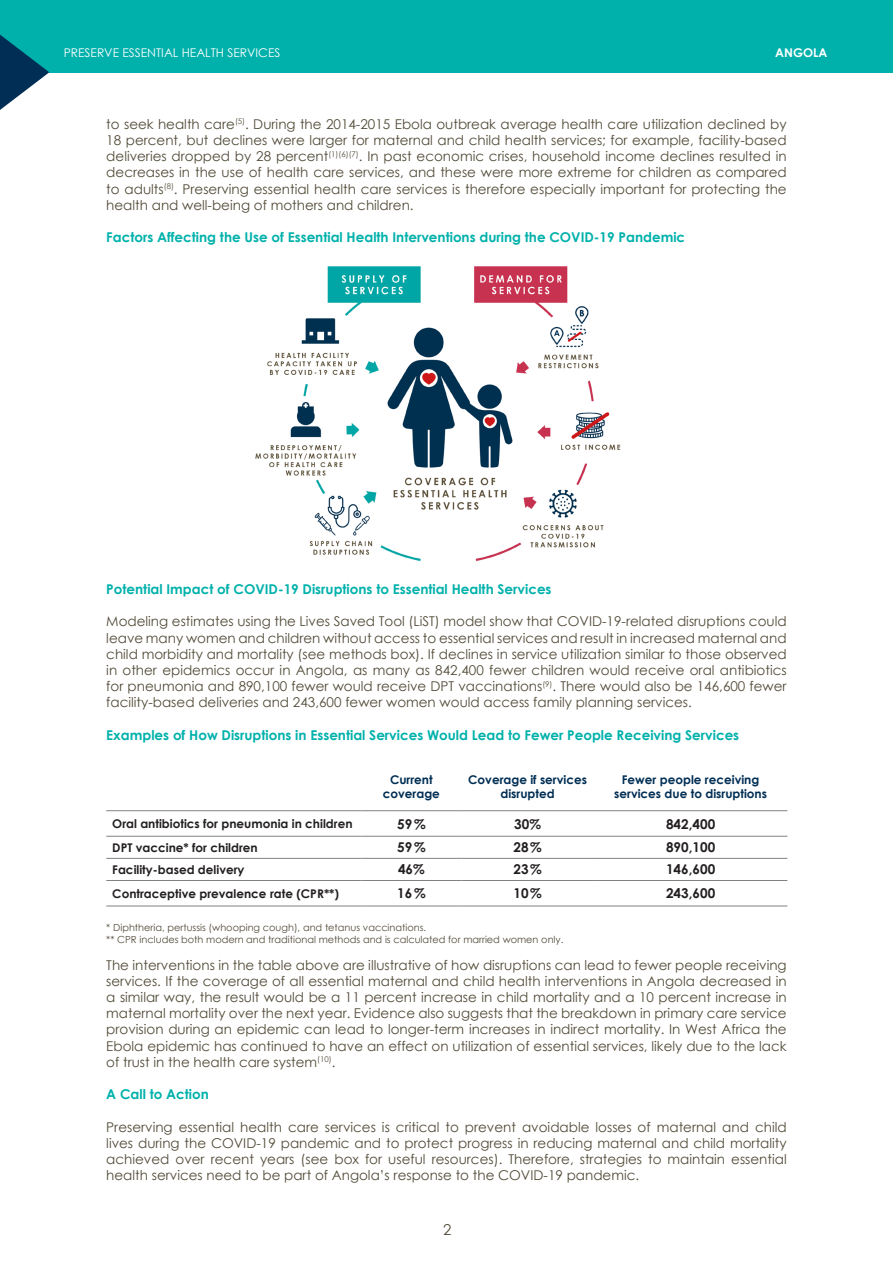
<style>
.page{position:relative;width:893px;height:1263px;background:#fff}
.page>*{position:absolute;margin:0;border:0;box-sizing:border-box;transform-origin:0 0}
.t1{font:15px "Century Gothic";color:#524b38}
.t2{font:13.5px/16.2px "Century Gothic";color:#524b38;text-align:justify}
.t3{font:700 13.5px "Century Gothic";color:#00b1ab}
.t4{font:700 13.5px "Century Gothic";color:#231f20}
.t5{font:700 12px "Century Gothic";color:#231f20}
.t6{font:700 12px/14.4px "Century Gothic";color:#002e54;text-align:center}
.t7{font:12px "Century Gothic";color:#fff}
.t8{font:700 12px "Century Gothic";color:#fff}
.t9{font:9.75px "Century Gothic";color:#524b38}
</style>
<div class="page">
<div style="left:0;top:0;width:893px;height:72px;background:#00b1ab"></div>
<svg style="left:0;top:35px;width:49px;height:75px"></svg>
<img style="left:255px;top:266px;width:366px;height:296px">
<hr style="left:106px;top:810px;width:255px;height:1px;background:#808285">
<hr style="left:361px;top:810px;width:100px;height:1px;background:#808285">
<hr style="left:461px;top:810px;width:133px;height:1px;background:#808285">
<hr style="left:594px;top:810px;width:193px;height:1px;background:#808285">
<hr style="left:106px;top:836px;width:255px;height:1px;background:#808285">
<hr style="left:361px;top:836px;width:100px;height:1px;background:#808285">
<hr style="left:461px;top:836px;width:133px;height:1px;background:#808285">
<hr style="left:594px;top:836px;width:193px;height:1px;background:#808285">
<hr style="left:106px;top:858px;width:255px;height:1px;background:#808285">
<hr style="left:361px;top:858px;width:100px;height:1px;background:#808285">
<hr style="left:461px;top:858px;width:133px;height:1px;background:#808285">
<hr style="left:594px;top:858px;width:193px;height:1px;background:#808285">
<hr style="left:106px;top:880px;width:255px;height:1px;background:#808285">
<hr style="left:361px;top:880px;width:100px;height:1px;background:#808285">
<hr style="left:461px;top:880px;width:133px;height:1px;background:#808285">
<hr style="left:594px;top:880px;width:193px;height:1px;background:#808285">
<hr style="left:106px;top:906px;width:255px;height:1px;background:#808285">
<hr style="left:361px;top:906px;width:100px;height:1px;background:#808285">
<hr style="left:461px;top:906px;width:133px;height:1px;background:#808285">
<hr style="left:594px;top:906px;width:193px;height:1px;background:#808285">
<p class="t7" style="left:64px;top:45px;width:218px">PRESERVE ESSENTIAL HEALTH SERVICES</p>
<p class="t8" style="left:775px;top:44px;width:54px">ANGOLA</p>
<p class="t2" style="left:106px;top:116px;width:682px">to seek health care<sup>(5)</sup>. During the 2014-2015 Ebola outbreak average health care utilization declined by 18 percent, but declines were larger for maternal and child health services; for example, facility-based deliveries dropped by 28 percent<sup>(1)(6)(7)</sup>. In past economic crises, household income declines resulted in decreases in the use of health care services, and these were more extreme for children as compared to adults<sup>(8)</sup>. Preserving essential health care services is therefore especially important for protecting the health and well-being of mothers and children.</p>
<p class="t3" style="left:106px;top:227px;width:580px">Factors Affecting the Use of Essential Health Interventions during the COVID-19 Pandemic</p>
<p class="t3" style="left:106px;top:579px;width:447px">Potential Impact of COVID-19 Disruptions to Essential Health Services</p>
<p class="t2" style="left:106px;top:613px;width:682px">Modeling estimates using the Lives Saved Tool (LiST) model show that COVID-19-related disruptions could leave many women and children without access to essential services and result in increased maternal and child morbidity and mortality (see methods box). If declines in service utilization similar to those observed in other epidemics occur in Angola, as many as 842,400 fewer children would receive oral antibiotics for pneumonia and 890,100 fewer would receive DPT vaccinations<sup>(9)</sup>. There would also be 146,600 fewer facility-based deliveries and 243,600 fewer women would access family planning services.</p>
<p class="t3" style="left:106px;top:725px;width:634px">Examples of How Disruptions in Essential Services Would Lead to Fewer People Receiving Services</p>
<p class="t6" style="left:383px;top:771px;width:59px">Current coverage</p>
<p class="t6" style="left:468px;top:771px;width:120px">Coverage if services disrupted</p>
<p class="t6" style="left:614px;top:771px;width:154px">Fewer people receiving services due to disruptions</p>
<p class="t5" style="left:112px;top:814px;width:242px">Oral antibiotics for pneumonia in children</p>
<p class="t4" style="left:397px;top:813px;width:30px">59%</p>
<p class="t4" style="left:514px;top:813px;width:28px">30%</p>
<p class="t4" style="left:666px;top:813px;width:51px">842,400</p>
<p class="t5" style="left:112px;top:838px;width:147px">DPT vaccine* for children</p>
<p class="t4" style="left:397px;top:837px;width:30px">59%</p>
<p class="t4" style="left:513px;top:837px;width:30px">28%</p>
<p class="t4" style="left:666px;top:837px;width:51px">890,100</p>
<p class="t5" style="left:112px;top:860px;width:134px">Facility-based delivery</p>
<p class="t4" style="left:398px;top:859px;width:28px">46%</p>
<p class="t4" style="left:513px;top:859px;width:30px">23%</p>
<p class="t4" style="left:666px;top:859px;width:51px">146,600</p>
<p class="t5" style="left:112px;top:884px;width:228px">Contraceptive prevalence rate (CPR**)</p>
<p class="t4" style="left:397px;top:883px;width:30px">16%</p>
<p class="t4" style="left:513px;top:883px;width:30px">10%</p>
<p class="t4" style="left:666px;top:883px;width:51px">243,600</p>
<p class="t9" style="left:106px;top:920px;width:321px">* Diphtheria, pertussis (whooping cough), and tetanus vaccinations.</p>
<p class="t9" style="left:106px;top:932px;width:459px">** CPR includes both modern and traditional methods and is calculated for married women only.</p>
<p class="t2" style="left:106px;top:956px;width:682px">The interventions in the table above are illustrative of how disruptions can lead to fewer people receiving services. If the coverage of all essential maternal and child health interventions in Angola decreased in a similar way, the result would be a 11 percent increase in child mortality and a 10 percent increase in maternal mortality over the next year. Evidence also suggests that the breakdown in primary care service provision during an epidemic can lead to longer-term increases in indirect mortality. In West Africa the Ebola epidemic has continued to have an effect on utilization of essential services, likely due to the lack of trust in the health care system<sup>(10)</sup>.</p>
<p class="t3" style="left:106px;top:1084px;width:104px">A Call to Action</p>
<p class="t2" style="left:106px;top:1118px;width:682px">Preserving essential health care services is critical to prevent avoidable losses of maternal and child lives during the COVID-19 pandemic and to protect progress in reducing maternal and child mortality achieved over recent years (see box for useful resources). Therefore, strategies to maintain essential health services need to be part of Angola’s response to the COVID-19 pandemic.</p>
<p class="t1" style="left:443px;top:1219px;width:10px">2</p>
</div>
